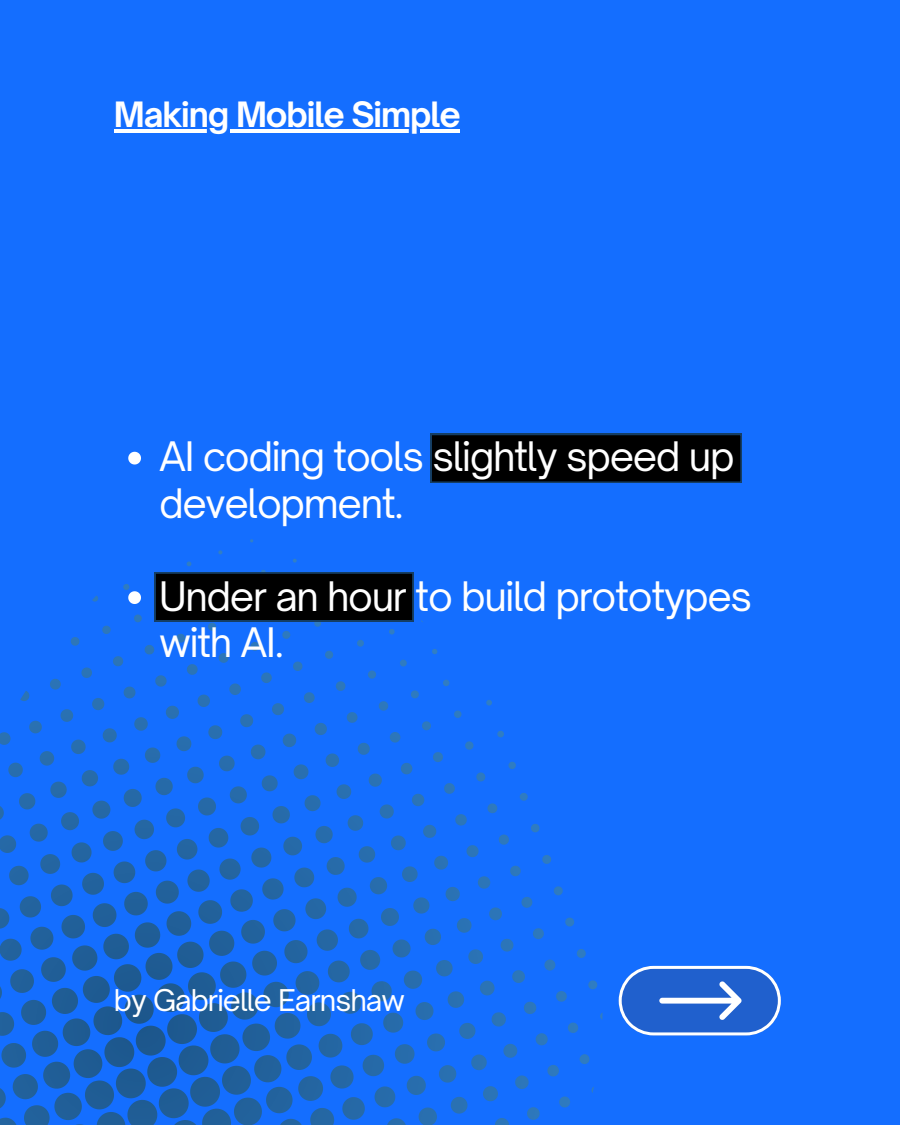
<style>
.page{position:relative;width:900px;height:1125px;background:#146eff}
.page>*{position:absolute;margin:0;border:0;box-sizing:border-box;transform-origin:0 0}
.t1{font:38.9px/46.5px "Open Sauce One";letter-spacing:-.035em;color:#fff}
.t2{font:700 33.4px "Open Sauce One";letter-spacing:-.035em;color:#fff}
.t3{font:28.7px "Open Sauce One";letter-spacing:-.035em;color:#fff}
</style>
<div class="page">
<svg style="left:701px;top:966px;width:80px;height:69px"></svg>
<div style="left:430px;top:434px;width:312px;height:49px;background:#000"></div>
<svg style="left:0;top:479px;width:701px;height:646px"></svg>
<svg style="left:154px;top:572px;width:260px;height:49px"></svg>
<svg style="left:128px;top:452px;width:13px;height:13px"></svg>
<svg style="left:128px;top:591px;width:13px;height:13px"></svg>
<hr style="left:114px;top:129px;width:346px;height:4px;background:#fff">
<p class="t2" style="left:114px;top:93px;width:348px">Making Mobile Simple</p>
<h2 class="t1" style="left:159px;top:433px;width:577px">AI coding tools slightly speed up development.</h2>
<p class="t1" style="left:159px;top:573px;width:595px">Under an hour to build prototypes with AI.</p>
<p class="t3" style="left:114px;top:983px;width:293px">by Gabrielle Earnshaw</p>
</div>
